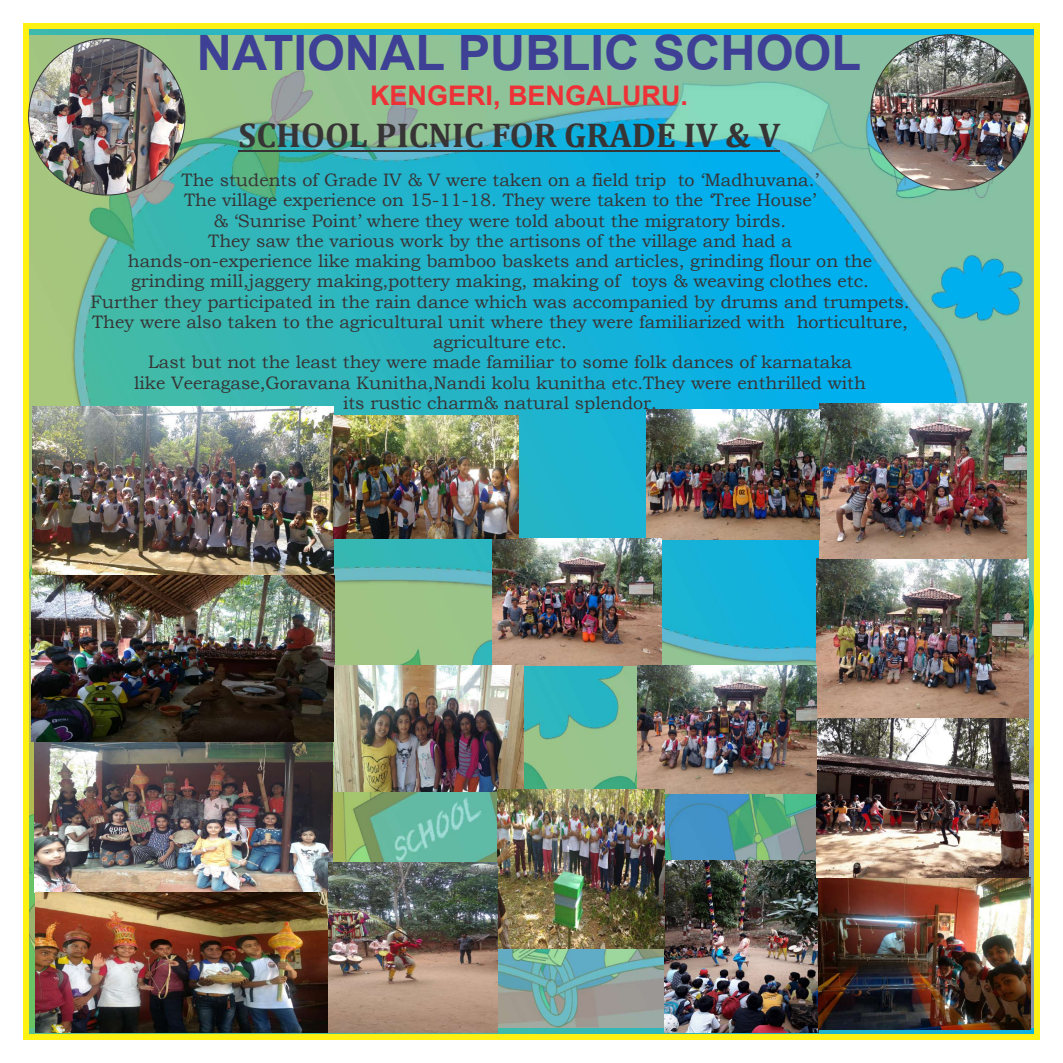
<style>
.page{position:relative;width:1063px;height:1063px;background:#fff}
.page>*{position:absolute;margin:0;border:0;box-sizing:border-box;transform-origin:0 0}
.t1{font:700 48.75px "Arial";color:#3e4095}
.t2{font:700 34.5px "Cambria";color:#373435}
.t3{font:700 27px "Arial";color:#ed3237}
.t4{font:18px/20.2px "Bookman Old Style";color:#373435;text-align:center}
</style>
<div class="page">
<img style="left:30px;top:36px;width:1003px;height:991px">
<div style="left:23px;top:23px;width:1017px;height:1017px;border:6px solid #fff212"></div>
<hr style="left:239px;top:150px;width:541px;height:2px;background:#373435">
<img style="left:35px;top:742px;width:297px;height:150px">
<img style="left:665px;top:860px;width:153px;height:172px">
<img style="left:32px;top:406px;width:303px;height:336px">
<img style="left:816px;top:558px;width:213px;height:320px">
<img style="left:36px;top:892px;width:293px;height:140px">
<img style="left:818px;top:878px;width:213px;height:152px">
<img style="left:819px;top:403px;width:208px;height:156px">
<img style="left:29px;top:39px;width:155px;height:156px;border-radius:50%">
<img style="left:871px;top:35px;width:159px;height:155px;border-radius:50%">
<img style="left:647px;top:410px;width:173px;height:130px">
<img style="left:492px;top:538px;width:170px;height:127px">
<img style="left:638px;top:666px;width:178px;height:127px">
<img style="left:334px;top:416px;width:184px;height:122px">
<img style="left:334px;top:666px;width:189px;height:125px">
<img style="left:498px;top:789px;width:167px;height:160px">
<img style="left:329px;top:862px;width:169px;height:170px">
<h1 class="t1" style="left:197px;top:35px;width:666px">NATIONAL PUBLIC SCHOOL</h1>
<h3 class="t3" style="left:370px;top:85px;width:320px">KENGERI, BENGALURU.</h3>
<h2 class="t2" style="left:239px;top:121px;width:543px">SCHOOL PICNIC FOR GRADE IV &amp; V</h2>
<p class="t4" style="left:90px;top:172px;width:821px">The students of Grade IV &amp; V were taken on a field trip to ‘Madhuvana.’<br>The village experience on 15-11-18. They were taken to the ‘Tree House’<br>&amp; ‘Sunrise Point’ where they were told about the migratory birds.<br>They saw the various work by the artisons of the village and had a<br>hands-on-experience like making bamboo baskets and articles, grinding flour on the grinding mill,jaggery making,pottery making, making of toys &amp; weaving clothes etc.<br>Further they participated in the rain dance which was accompanied by drums and trumpets.<br>They were also taken to the agricultural unit where they were familiarized with horticulture, agriculture etc.<br>Last but not the least they were made familiar to some folk dances of karnataka<br>like Veeragase,Goravana Kunitha,Nandi kolu kunitha etc.They were enthrilled with<br>its rustic charm&amp; natural splendor.</p>
</div>
